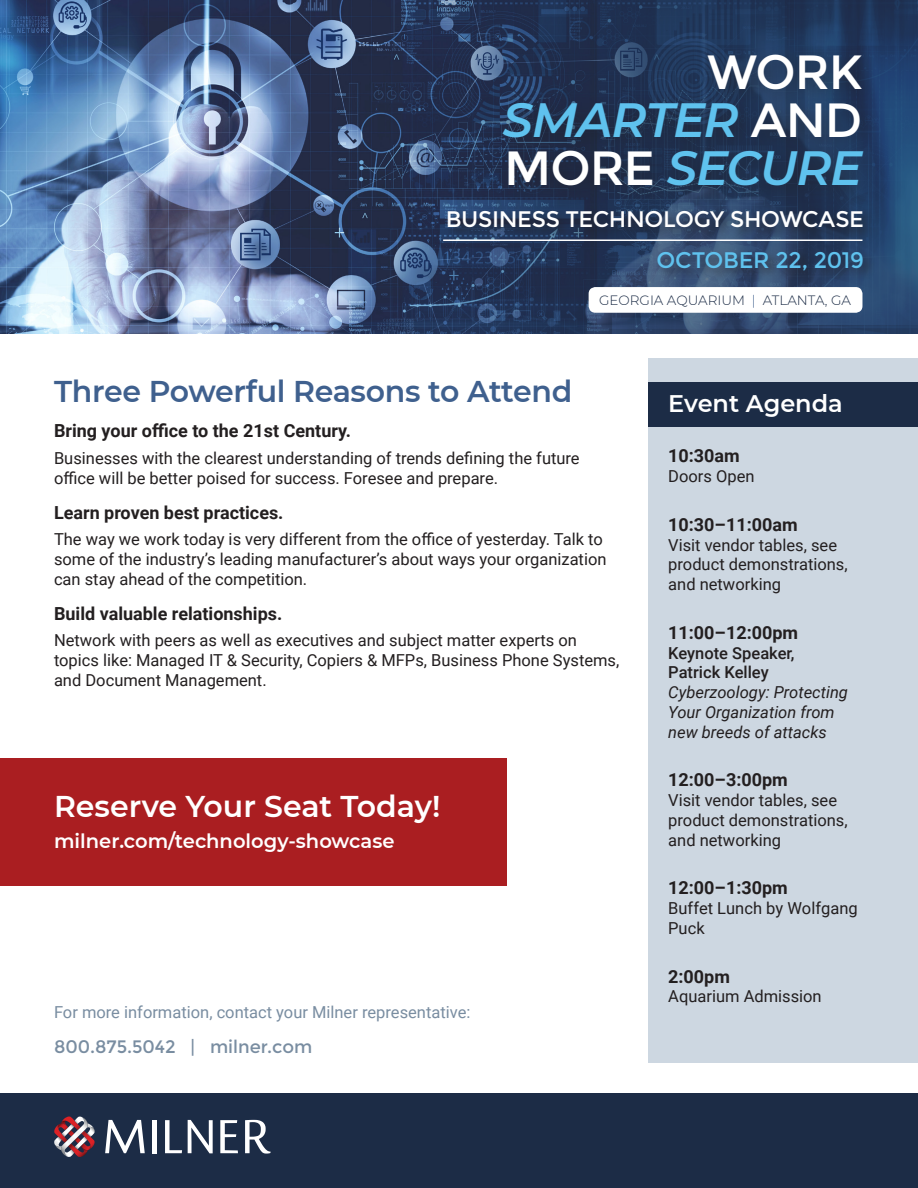
<style>
.page{position:relative;width:918px;height:1188px;background:#fff}
.page>*{position:absolute;margin:0;border:0;box-sizing:border-box;transform-origin:0 0}
.t1{font:italic 600 48px/48px "Montserrat";letter-spacing:-.025em;color:#5fc2ee;text-align:justify}
.t2{font:600 30px "Montserrat";letter-spacing:-.01em;color:#3f608e}
.t3{font:600 30px "Montserrat";color:#fff}
.t4{font:600 24px "Montserrat";color:#fff}
.t5{font:22.5px "Montserrat";letter-spacing:-.015em;color:#fff}
.t6{font:22.5px "Montserrat";letter-spacing:-.01em;color:#5fc2ee}
.t7{font:600 19.5px "Montserrat";color:#fff}
.t8{font:700 18px "Roboto";color:#231f20}
.t9{font:18px "Montserrat";color:#798da1}
.t10{font:16.5px/19.8px "Roboto";color:#231f20}
.t11{font:italic 16.5px/19.8px "Roboto";color:#231f20}
.t12{font:16.5px "Roboto";color:#798da1}
.t13{font:300 13.5px "Montserrat";color:#1c2c46}
.s1{font-weight:400;font-style:normal;color:#fff}
.s2{color:#3f608e}
.s3{font-weight:500;font-style:normal}
</style>
<div class="page">
<div style="left:0;top:758px;width:507px;height:127px;background:#aa1e21"></div>
<img style="left:0;top:0;width:338px;height:334px">
<svg style="left:338px;top:0;width:580px;height:334px;background:#293e62"></svg>
<div style="left:648px;top:358px;width:270px;height:705px;background:#cdd7e1"></div>
<div style="left:0;top:1094px;width:918px;height:94px;background:#1c2c46"></div>
<svg style="left:54px;top:1117px;width:41px;height:40px"></svg>
<svg style="left:105px;top:1120px;width:40px;height:33px"></svg>
<div style="left:152px;top:1120px;width:5px;height:33px;background:#fff"></div>
<svg style="left:165px;top:1120px;width:17px;height:33px"></svg>
<svg style="left:188px;top:1120px;width:25px;height:33px"></svg>
<svg style="left:220px;top:1120px;width:18px;height:33px"></svg>
<svg style="left:245px;top:1120px;width:25px;height:34px"></svg>
<div style="left:493px;top:44px;width:391px;height:162px;background:#231f20;opacity:.5"></div>
<div style="left:589px;top:287px;width:273px;height:26px;background:#fff;border-radius:7px"></div>
<div style="left:444px;top:208px;width:431px;height:75px;background:#231f20;opacity:.6"></div>
<div style="left:648px;top:382px;width:270px;height:44px;background:#1c2c46"></div>
<hr style="left:443px;top:239px;width:419px;height:2px;background:#fff">
<p class="t1" style="left:503px;top:46px;width:361px;text-indent:204px"><span class="s1">WORK </span>SMARTER <span class="s1">AND MORE</span> SECURE</p>
<p class="t5" style="left:446px;top:206px;width:420px">BUSINESS TECHNOLOGY SHOWCASE</p>
<p class="t6" style="left:657px;top:247px;width:209px">OCTOBER 22, 2019</p>
<p class="t13" style="left:599px;top:291px;width:253px">GEORGIA AQUARIUM <span class="s2">|</span> ATLANTA, GA</p>
<p class="t2" style="left:54px;top:370px;width:520px">Three Powerful Reasons to Attend</p>
<p class="t8" style="left:54px;top:418px;width:298px">Bring your office to the 21st Century.</p>
<p class="t10" style="left:54px;top:447px;width:527px">Businesses with the clearest understanding of trends defining the future office will be better poised for success. Foresee and prepare.</p>
<p class="t8" style="left:54px;top:500px;width:231px">Learn proven best practices.</p>
<p class="t10" style="left:54px;top:529px;width:554px">The way we work today is very different from the office of yesterday. Talk to some of the industry’s leading manufacturer’s about ways your organization can stay ahead of the competition.</p>
<p class="t8" style="left:54px;top:601px;width:230px">Build valuable relationships.</p>
<p class="t10" style="left:54px;top:630px;width:567px">Network with peers as well as executives and subject matter experts on topics like: Managed IT &amp; Security, Copiers &amp; MFPs, Business Phone Systems, and Document Management.</p>
<p class="t3" style="left:54px;top:786px;width:388px">Reserve Your Seat Today!</p>
<p class="t7" style="left:54px;top:827px;width:342px">milner.com/technology-showcase</p>
<p class="t12" style="left:54px;top:1000px;width:418px">For more information, contact your Milner representative:</p>
<p class="t9" style="left:54px;top:1036px;width:260px">800.875.5042 | milner.com</p>
<p class="t4" style="left:668px;top:386px;width:176px">Event Agenda</p>
<p class="t8" style="left:668px;top:443px;width:73px">10:30am</p>
<p class="t10" style="left:668px;top:466px;width:88px">Doors Open</p>
<p class="t8" style="left:668px;top:512px;width:131px">10:30–11:00am</p>
<p class="t10" style="left:668px;top:534px;width:181px">Visit vendor tables, see product demonstrations, and networking</p>
<p class="t8" style="left:668px;top:620px;width:131px">11:00–12:00pm</p>
<p class="t11" style="left:668px;top:642px;width:181px"><span class="s3">Keynote Speaker,<br>Patrick Kelley<br></span>Cyberzoology: Protecting<br>Your Organization from new breeds of attacks</p>
<p class="t8" style="left:668px;top:767px;width:121px">12:00–3:00pm</p>
<p class="t10" style="left:668px;top:790px;width:181px">Visit vendor tables, see product demonstrations, and networking</p>
<p class="t8" style="left:668px;top:875px;width:121px">12:00–1:30pm</p>
<p class="t10" style="left:668px;top:898px;width:191px">Buffet Lunch by Wolfgang<br>Puck</p>
<p class="t8" style="left:668px;top:964px;width:63px">2:00pm</p>
<p class="t10" style="left:668px;top:986px;width:155px">Aquarium Admission</p>
</div>
